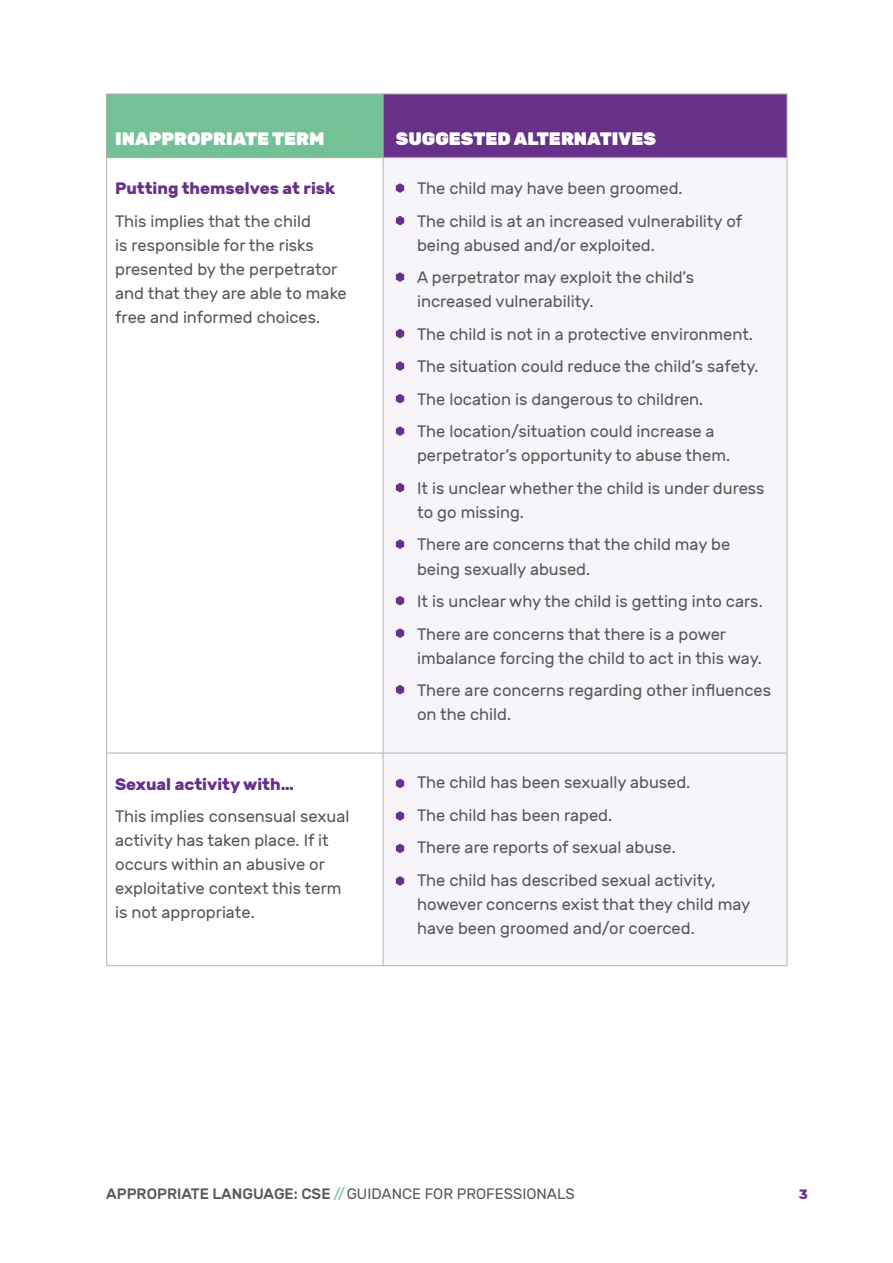
<style>
.page{position:relative;width:893px;height:1263px;background:#fff}
.page>*{position:absolute;margin:0;border:0;box-sizing:border-box;transform-origin:0 0}
.t1{font:900 18px "Rubik";color:#fff}
.t2{font:16.5px/32.5px "Rubik";color:#575756}
.t3{font:700 16.5px "Rubik";color:#673089}
.t4{font:15px "Rubik";color:#575756}
.t5{font:700 13.5px "Rubik";color:#673089}
.s1{font-weight:500}
.s2{color:#74c097}
</style>
<div class="page">
<div style="left:107px;top:94px;width:276px;height:64px;background:#74c097"></div>
<div style="left:383px;top:94px;width:404px;height:64px;background:#673089"></div>
<div style="left:384px;top:158px;width:403px;height:807px;background:#f7f4fa"></div>
<hr style="left:106px;top:94px;width:277px;height:1px;background:#b3b2b2">
<hr style="left:106px;top:94px;width:1px;height:64px;background:#b3b2b2">
<hr style="left:383px;top:94px;width:404px;height:1px;background:#b3b2b2">
<hr style="left:383px;top:94px;width:1px;height:64px;background:#b3b2b2">
<hr style="left:787px;top:94px;width:1px;height:64px;background:#b3b2b2">
<hr style="left:106px;top:157px;width:277px;height:1px;background:#b3b2b2">
<hr style="left:106px;top:158px;width:1px;height:595px;background:#b3b2b2">
<hr style="left:383px;top:157px;width:404px;height:1px;background:#b3b2b2">
<hr style="left:383px;top:158px;width:1px;height:595px;background:#b3b2b2">
<hr style="left:787px;top:158px;width:1px;height:595px;background:#b3b2b2">
<hr style="left:106px;top:753px;width:277px;height:1px;background:#b3b2b2">
<hr style="left:106px;top:753px;width:1px;height:212px;background:#b3b2b2">
<hr style="left:383px;top:753px;width:404px;height:1px;background:#b3b2b2">
<hr style="left:383px;top:753px;width:1px;height:212px;background:#b3b2b2">
<hr style="left:787px;top:753px;width:1px;height:212px;background:#b3b2b2">
<hr style="left:106px;top:965px;width:277px;height:1px;background:#b3b2b2">
<hr style="left:383px;top:965px;width:404px;height:1px;background:#b3b2b2">
<svg style="left:396px;top:183px;width:8px;height:10px"></svg>
<svg style="left:396px;top:216px;width:8px;height:9px"></svg>
<svg style="left:396px;top:272px;width:8px;height:10px"></svg>
<svg style="left:396px;top:329px;width:8px;height:9px"></svg>
<svg style="left:396px;top:361px;width:8px;height:10px"></svg>
<svg style="left:396px;top:394px;width:8px;height:9px"></svg>
<svg style="left:396px;top:426px;width:8px;height:10px"></svg>
<svg style="left:396px;top:483px;width:8px;height:9px"></svg>
<svg style="left:396px;top:539px;width:8px;height:10px"></svg>
<svg style="left:396px;top:596px;width:8px;height:9px"></svg>
<svg style="left:396px;top:628px;width:8px;height:10px"></svg>
<svg style="left:396px;top:685px;width:8px;height:9px"></svg>
<svg style="left:396px;top:778px;width:8px;height:10px"></svg>
<svg style="left:396px;top:811px;width:8px;height:10px"></svg>
<svg style="left:396px;top:844px;width:8px;height:9px"></svg>
<svg style="left:396px;top:876px;width:8px;height:10px"></svg>
<p class="t1" style="left:115px;top:128px;width:211px">INAPPROPRIATE TERM</p>
<p class="t1" style="left:396px;top:128px;width:262px">SUGGESTED ALTERNATIVES</p>
<p class="t3" style="left:115px;top:179px;width:222px">Putting themselves at risk</p>
<p class="t2" style="left:115px;top:210px;width:233px;line-height:24px">This implies that the child<br>is responsible for the risks presented by the perpetrator and that they are able to make free and informed choices.</p>
<p class="t2" style="left:417px;top:173px;width:327px">The child may have been groomed.<br>The child is at an increased vulnerability of</p>
<p class="t2" style="left:417px;top:229px;width:279px">being abused and/or exploited.<br>A perpetrator may exploit the child’s</p>
<p class="t2" style="left:417px;top:286px;width:343px">increased vulnerability.<br>The child is not in a protective environment.<br>The situation could reduce the child’s safety.<br>The location is dangerous to children.<br>The location/situation could increase a</p>
<p class="t2" style="left:417px;top:440px;width:349px">perpetrator’s opportunity to abuse them.<br>It is unclear whether the child is under duress</p>
<p class="t2" style="left:417px;top:496px;width:315px">to go missing.<br>There are concerns that the child may be</p>
<p class="t2" style="left:417px;top:553px;width:347px">being sexually abused.<br>It is unclear why the child is getting into cars.<br>There are concerns that there is a power</p>
<p class="t2" style="left:417px;top:642px;width:355px">imbalance forcing the child to act in this way.<br>There are concerns regarding other influences</p>
<p class="t2" style="left:417px;top:698px;width:96px">on the child.</p>
<p class="t3" style="left:115px;top:774px;width:180px">Sexual activity with…</p>
<p class="t2" style="left:115px;top:805px;width:236px;line-height:24px">This implies consensual sexual activity has taken place. If it occurs within an abusive or exploitative context this term is not appropriate.</p>
<p class="t2" style="left:417px;top:767px;width:300px">The child has been sexually abused.<br>The child has been raped.<br>There are reports of sexual abuse.<br>The child has described sexual activity,</p>
<p class="t2" style="left:417px;top:892px;width:335px;line-height:24px">however concerns exist that they child may have been groomed and/or coerced.</p>
<p class="t4" style="left:106px;top:1186px;width:470px"><span class="s1">APPROPRIATE LANGUAGE: CSE</span> <span class="s2">//</span>GUIDANCE FOR PROFESSIONALS</p>
<p class="t5" style="left:799px;top:1186px;width:11px">3</p>
</div>
